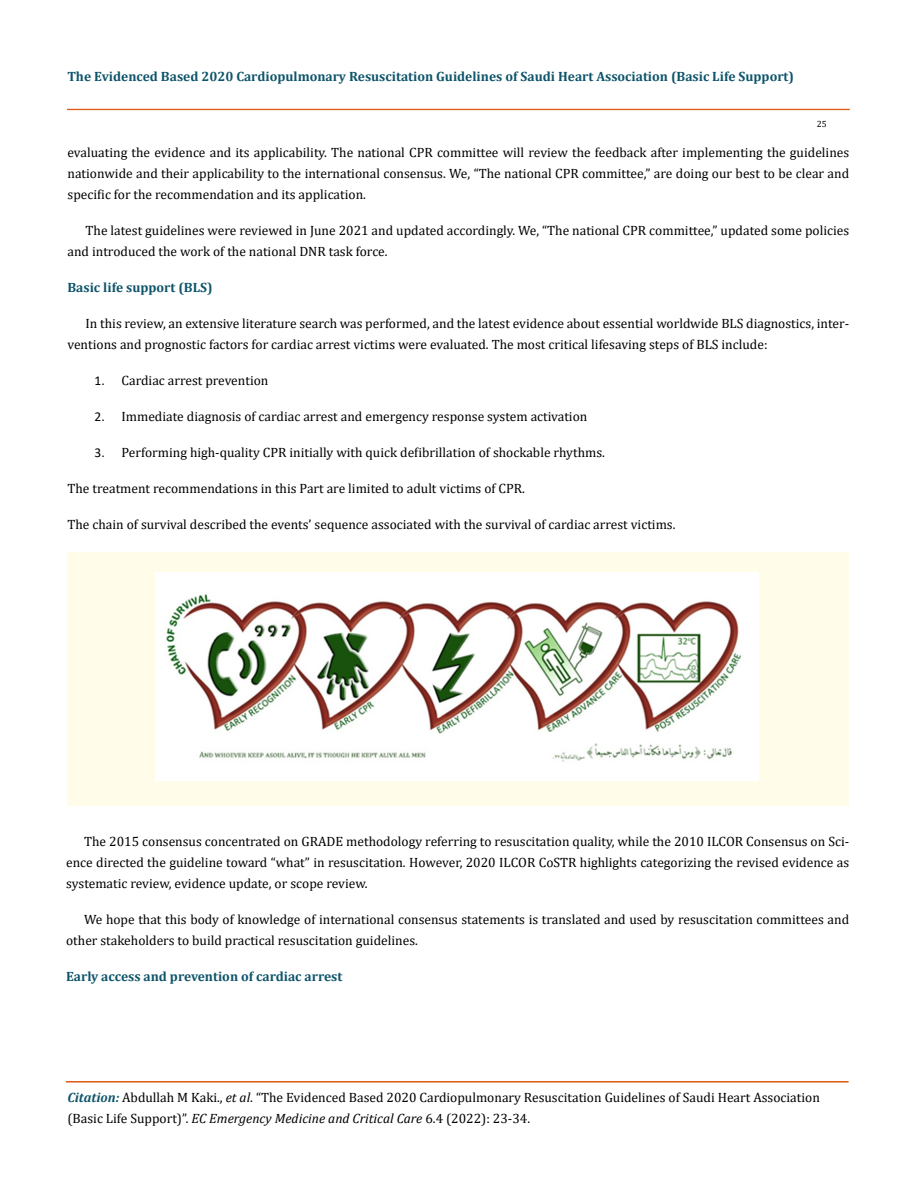
<style>
.page{position:relative;width:917px;height:1190px;background:#fff}
.page>*{position:absolute;margin:0;border:0;box-sizing:border-box;transform-origin:0 0}
.t1{font:13.5px/21px "Cambria";color:#000}
.t2{font:700 13.5px "Cambria";color:#0e546a}
.t3{font:9px "Cambria";color:#000}
.s1{font-family:"Calibri"}
.s2{font-weight:700;font-style:italic;color:#0e546a}
.s3{font-style:italic}
</style>
<div class="page">
<div style="left:67px;top:109px;width:782px;height:1px;border:1px solid #e05d1a"></div>
<div style="left:66px;top:1081px;width:782px;height:1px;border:1px solid #e05d1a"></div>
<div style="left:68px;top:552px;width:781px;height:254px;background:#fffde9"></div>
<img style="left:156px;top:572px;width:602px;height:208px">
<p class="t2" style="left:67px;top:67px;width:728px">The Evidenced Based 2020 Cardiopulmonary Resuscitation Guidelines of Saudi Heart Association (Basic Life Support)</p>
<p class="t3" style="left:816px;top:118px;width:11px">25</p>
<p class="t1" style="left:68px;top:142px;width:783px;text-align:justify">evaluating the evidence and its applicability. The national CPR committee will review the feedback after implementing the guidelines nationwide and their applicability to the international consensus. We, “The national CPR committee,” are doing our best to be clear and specific for the recommendation and its application.</p>
<p class="t1" style="left:68px;top:220px;width:783px;text-indent:18px">The latest guidelines were reviewed in June 2021 and updated accordingly. We, “The national CPR committee,” updated some policies and introduced the work of the national DNR task force.</p>
<p class="t2" style="left:68px;top:278px;width:146px">Basic life support (BLS)</p>
<p class="t1" style="left:67px;top:313px;width:783px;text-indent:18px">In this review, an extensive literature search was performed, and the latest evidence about essential worldwide BLS diagnostics, inter&shy;ventions and prognostic factors for cardiac arrest victims were evaluated. The most critical lifesaving steps of BLS include:</p>
<p class="t1" style="left:94px;top:370px;width:175px"><span class="s1">1.</span> Cardiac arrest prevention</p>
<p class="t1" style="left:94px;top:406px;width:494px"><span class="s1">2.</span> Immediate diagnosis of cardiac arrest and emergency response system activation</p>
<p class="t1" style="left:94px;top:442px;width:512px"><span class="s1">3.</span> Performing high-quality CPR initially with quick defibrillation of shockable rhythms.</p>
<p class="t1" style="left:67px;top:478px;width:459px">The treatment recommendations in this Part are limited to adult victims of CPR.</p>
<p class="t1" style="left:67px;top:514px;width:609px">The chain of survival described the events’ sequence associated with the survival of cardiac arrest victims.</p>
<p class="t1" style="left:66px;top:830px;width:784px;text-align:justify;text-indent:18px">The 2015 consensus concentrated on GRADE methodology referring to resuscitation quality, while the 2010 ILCOR Consensus on Sci&shy;ence directed the guideline toward “what” in resuscitation. However, 2020 ILCOR CoSTR highlights categorizing the revised evidence as systematic review, evidence update, or scope review.</p>
<p class="t1" style="left:66px;top:908px;width:784px;text-indent:18px">We hope that this body of knowledge of international consensus statements is translated and used by resuscitation committees and other stakeholders to build practical resuscitation guidelines.</p>
<p class="t2" style="left:66px;top:966px;width:278px">Early access and prevention of cardiac arrest</p>
<p class="t1" style="left:67px;top:1086px;width:754px"><span class="s2">Citation:</span> Abdullah M Kaki., <span class="s3">et al</span>. “The Evidenced Based 2020 Cardiopulmonary Resuscitation Guidelines of Saudi Heart Association (Basic Life Support)”. <span class="s3">EC Emergency Medicine and Critical Care</span> 6.4 (2022): 23-34.</p>
</div>
